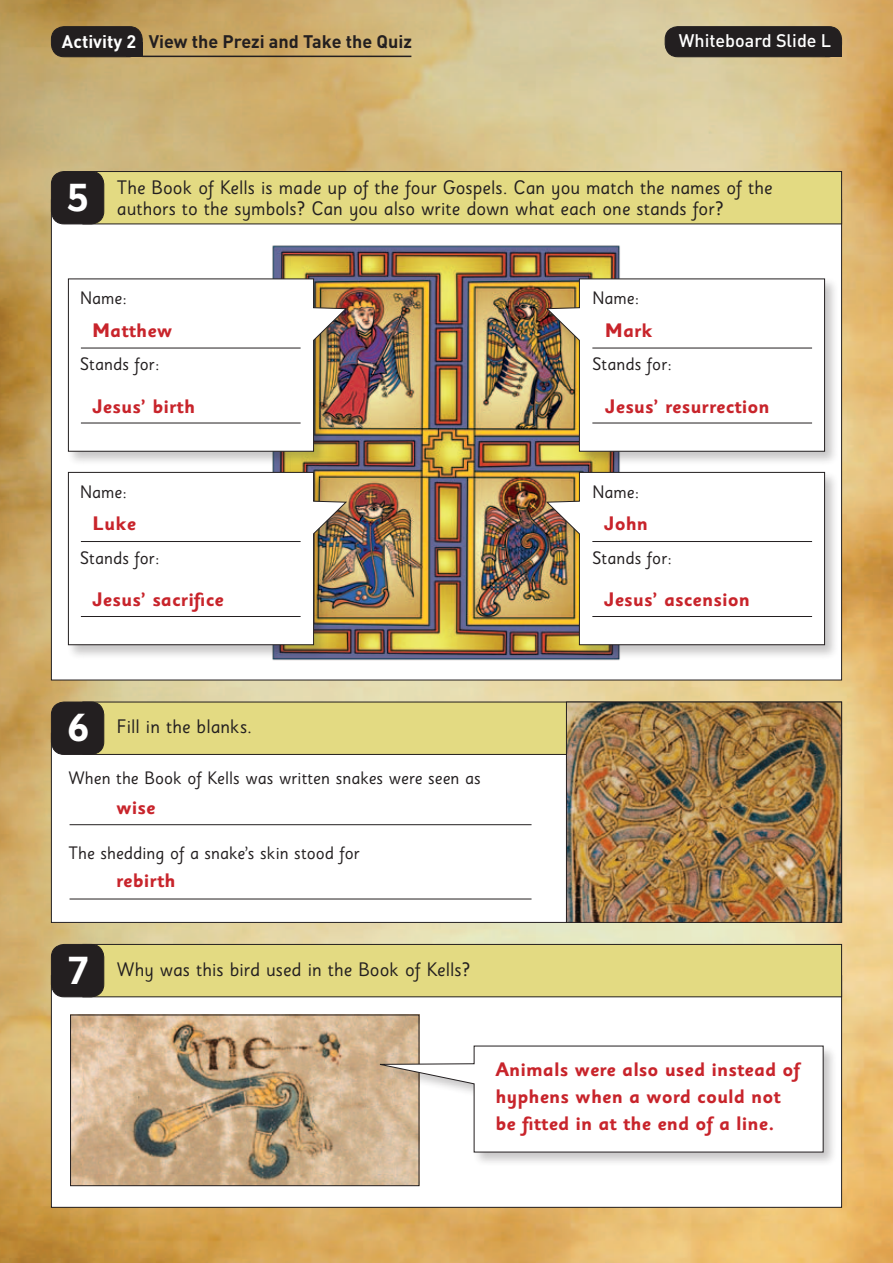
<style>
.page{position:relative;width:893px;height:1263px;background:#fff}
.page>*{position:absolute;margin:0;border:0;box-sizing:border-box;transform-origin:0 0}
.t1{font:19.5px/21.6px "Sassoon Sans Std";color:#231f20}
.t2{font:700 19.5px/27px "Sassoon Sans Std";color:#c8242b}
.t3{font:18px "Sassoon Sans Std";color:#231f20}
.t4{font:700 18px "DIN Pro";color:#231f20}
.t5{font:500 18px "DIN Pro";color:#fff}
.s1{color:#fff}
.s2{font-weight:700;font-size:39px;color:#fff}
</style>
<div class="page">
<img style="left:0;top:0;width:893px;height:1263px">
<div style="left:51px;top:27px;width:91px;height:30px;background:#231f20;border-radius:13px"></div>
<div style="left:51px;top:26px;width:92px;height:31px;border:1px solid #231f20;border-radius:13px"></div>
<div style="left:126px;top:43px;width:17px;height:14px;background:#231f20"></div>
<hr style="left:142px;top:56px;width:269px;height:1px;background:#231f20">
<div style="left:51px;top:200px;width:791px;height:480px;background:#fff"></div>
<div style="left:83px;top:172px;width:759px;height:52px;background:#e3da82"></div>
<div style="left:83px;top:171px;width:759px;height:53px;border:1px solid #231f20"></div>
<div style="left:51px;top:172px;width:53px;height:52px;background:#231f20;border-radius:13px"></div>
<div style="left:51px;top:171px;width:53px;height:53px;border:1px solid #231f20;border-radius:13px"></div>
<img style="left:272px;top:245px;width:348px;height:416px">
<div style="left:66px;top:277px;width:294px;height:189px;background:#231f20;opacity:.25"></div>
<svg style="left:68px;top:278px;width:280px;height:174px"></svg>
<hr style="left:81px;top:348px;width:220px;height:1px;background:#231f20">
<hr style="left:81px;top:423px;width:220px;height:1px;background:#231f20">
<div style="left:66px;top:470px;width:294px;height:190px;background:#231f20;opacity:.25"></div>
<svg style="left:68px;top:472px;width:280px;height:173px"></svg>
<hr style="left:81px;top:541px;width:220px;height:1px;background:#231f20">
<hr style="left:81px;top:616px;width:220px;height:1px;background:#231f20">
<div style="left:546px;top:277px;width:294px;height:189px;background:#231f20;opacity:.25"></div>
<svg style="left:545px;top:278px;width:280px;height:174px"></svg>
<hr style="left:592px;top:348px;width:220px;height:1px;background:#231f20">
<hr style="left:592px;top:423px;width:220px;height:1px;background:#231f20">
<div style="left:546px;top:470px;width:294px;height:190px;background:#231f20;opacity:.25"></div>
<svg style="left:545px;top:472px;width:280px;height:173px"></svg>
<hr style="left:592px;top:541px;width:220px;height:1px;background:#231f20">
<hr style="left:592px;top:616px;width:220px;height:1px;background:#231f20">
<div style="left:51px;top:976px;width:791px;height:231px;background:#fff"></div>
<img style="left:72px;top:1016px;width:345px;height:168px">
<div style="left:70px;top:1014px;width:349px;height:172px;border:1px solid #231f20"></div>
<div style="left:379px;top:1044px;width:459px;height:123px;background:#231f20;opacity:.25"></div>
<svg style="left:373px;top:1045px;width:451px;height:108px"></svg>
<div style="left:83px;top:944px;width:759px;height:53px;background:#e3da82"></div>
<div style="left:83px;top:944px;width:759px;height:53px;border:1px solid #231f20"></div>
<div style="left:51px;top:944px;width:53px;height:53px;background:#231f20;border-radius:13px"></div>
<div style="left:51px;top:944px;width:53px;height:53px;border:1px solid #231f20;border-radius:13px"></div>
<div style="left:826px;top:43px;width:16px;height:14px;background:#231f20"></div>
<div style="left:665px;top:27px;width:177px;height:30px;background:#231f20;border-radius:13px"></div>
<div style="left:665px;top:26px;width:177px;height:31px;border:1px solid #231f20;border-radius:13px"></div>
<div style="left:51px;top:733px;width:791px;height:189px;background:#fff"></div>
<div style="left:83px;top:702px;width:759px;height:52px;background:#e3da82"></div>
<div style="left:83px;top:702px;width:759px;height:53px;border:1px solid #231f20"></div>
<div style="left:51px;top:702px;width:53px;height:52px;background:#231f20;border-radius:13px"></div>
<div style="left:51px;top:702px;width:53px;height:53px;border:1px solid #231f20;border-radius:13px"></div>
<hr style="left:70px;top:824px;width:461px;height:1px;background:#231f20">
<hr style="left:70px;top:899px;width:461px;height:1px;background:#231f20">
<img style="left:568px;top:704px;width:272px;height:217px">
<div style="left:566px;top:702px;width:276px;height:221px;border:1px solid #231f20"></div>
<p class="t4" style="left:62px;top:29px;width:351px"><span class="s1">Activity 2</span> View the Prezi and Take the Quiz</p>
<p class="t5" style="left:679px;top:28px;width:154px">Whiteboard Slide L</p>
<p class="t1" style="left:68px;top:177px;width:707px;text-indent:49px">The Book of Kells is made up of the four Gospels. Can you match the names of the<br><sup>5</sup> authors to the symbols? Can you also write down what each one stands for?</p>
<p class="t3" style="left:80px;top:287px;width:48px">Name:</p>
<p class="t3" style="left:592px;top:287px;width:48px">Name:</p>
<p class="t2" style="left:92px;top:317px;width:82px">Matthew</p>
<p class="t2" style="left:605px;top:317px;width:50px">Mark</p>
<p class="t3" style="left:80px;top:353px;width:81px">Stands for:</p>
<p class="t3" style="left:592px;top:353px;width:81px">Stands for:</p>
<p class="t2" style="left:92px;top:393px;width:105px">Jesus’ birth</p>
<p class="t2" style="left:605px;top:393px;width:166px">Jesus’ resurrection</p>
<p class="t3" style="left:80px;top:481px;width:48px">Name:</p>
<p class="t3" style="left:592px;top:481px;width:48px">Name:</p>
<p class="t2" style="left:92px;top:510px;width:46px">Luke</p>
<p class="t2" style="left:604px;top:510px;width:46px">John</p>
<p class="t3" style="left:80px;top:547px;width:81px">Stands for:</p>
<p class="t3" style="left:592px;top:547px;width:81px">Stands for:</p>
<p class="t2" style="left:92px;top:586px;width:133px">Jesus’ sacrifice</p>
<p class="t2" style="left:604px;top:586px;width:148px">Jesus’ ascension</p>
<p class="t1" style="left:68px;top:716px;width:186px"><span class="s2">6</span> Fill in the blanks.</p>
<p class="t3" style="left:68px;top:767px;width:414px">When the Book of Kells was written snakes were seen as</p>
<p class="t2" style="left:116px;top:794px;width:41px">wise</p>
<p class="t3" style="left:68px;top:842px;width:293px">The shedding of a snake’s skin stood for</p>
<p class="t2" style="left:116px;top:867px;width:61px">rebirth</p>
<p class="t1" style="left:68px;top:959px;width:404px"><span class="s2">7</span> Why was this bird used in the Book of Kells?</p>
<p class="t2" style="left:495px;top:1056px;width:306px">Animals were also used instead of hyphens when a word could not be fitted in at the end of a line.</p>
</div>
